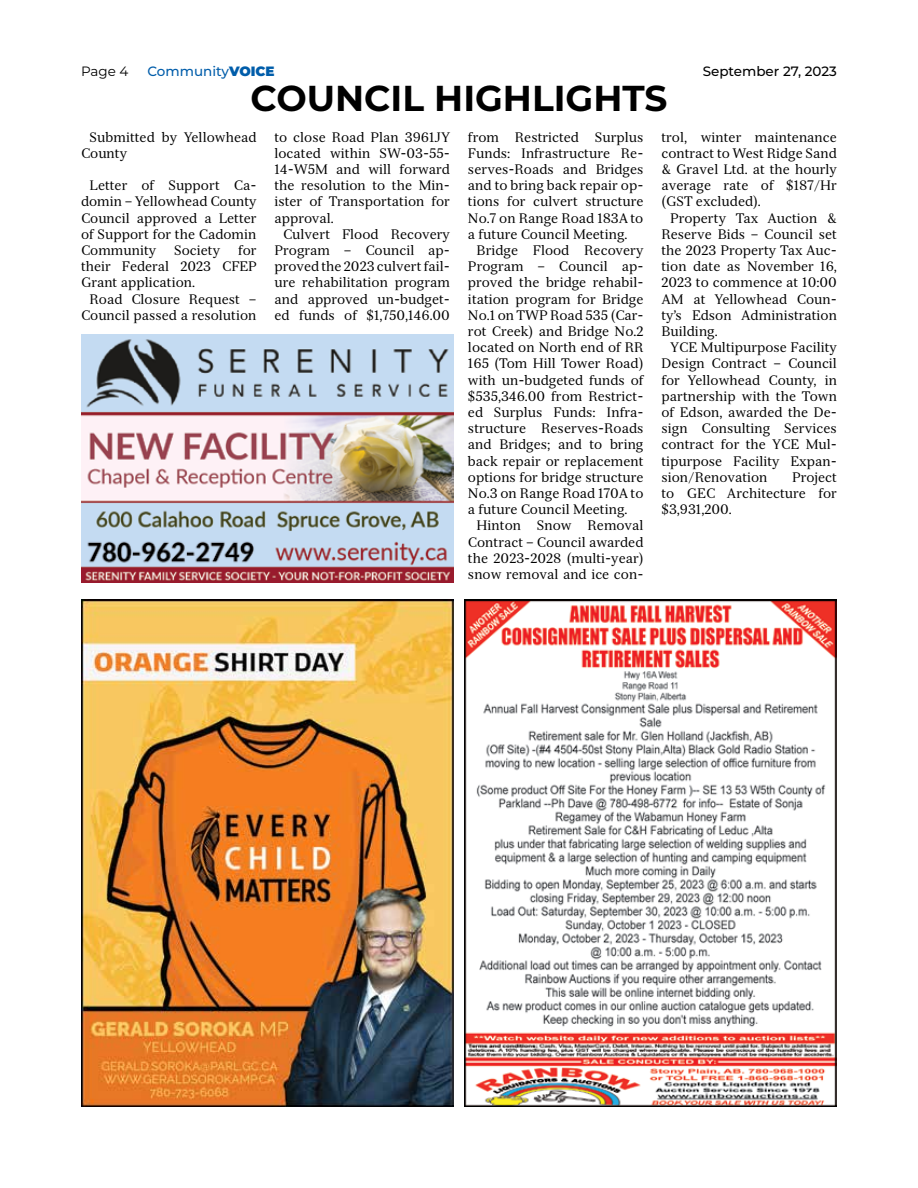
<style>
.page{position:relative;width:918px;height:1188px;background:#fff}
.page>*{position:absolute;margin:0;border:0;box-sizing:border-box;transform-origin:0 0}
.t1{font:700 36px "Montserrat";color:#000}
.t2{font:13.5px/16.2px "Serif 12 Beta";color:#000;text-align:justify}
.t3{font:500 13.5px "Montserrat";color:#000}
.t4{font:500 13.5px "Montserrat";color:#005daa}
.t5{font:13.5px "Montserrat";color:#000}
.s1{font-weight:900}
</style>
<div class="page">
<img style="left:464px;top:599px;width:373px;height:508px">
<img style="left:81px;top:599px;width:373px;height:508px">
<img style="left:81px;top:334px;width:373px;height:249px">
<p class="t5" style="left:81px;top:62px;width:49px">Page 4</p>
<p class="t4" style="left:147px;top:62px;width:129px">Community<span class="s1">VOICE</span></p>
<p class="t3" style="left:703px;top:62px;width:136px">September 27, 2023</p>
<h1 class="t1" style="left:251px;top:73px;width:415px">COUNCIL HIGH LIGHTS</h1>
<p class="t2" style="left:81px;top:129px;width:177px;text-indent:9px">Submitted by Yellowhead<br>County</p>
<p class="t2" style="left:81px;top:177px;width:177px;text-indent:9px">Letter of Support Ca&shy;domin – Yellowhead County Council approved a Letter of Support for the Cadomin Community</p>
<p class="t2" style="left:274px;top:129px;width:177px">to close Road Plan 3961JY located within SW-03-55- 14-W5M and will forward the resolution to the Min&shy;ister of Transportation for approval.</p>
<p class="t2" style="left:274px;top:226px;width:177px;text-indent:9px">Culvert Flood Recovery Program – Council ap&shy;proved the 2023 culvert fail&shy;ure rehabilitation program and approved un-budget&shy;ed funds of $1,750,146.00</p>
<p class="t2" style="left:468px;top:129px;width:177px">from Restricted Surplus Funds: Infrastructure Re&shy;serves-Roads and Bridges and to bring back repair op&shy;tions for culvert structure No.7 on Range Road 183A to a future Council Meeting.</p>
<p class="t2" style="left:468px;top:242px;width:177px;text-indent:9px">Bridge Flood Recovery Program – Council ap&shy;proved the bridge rehabil&shy;itation program for Bridge No.1 on TWP Road 535 (Car&shy;rot Creek) and Bridge No.2 located on North end of RR 165 (Tom Hill Tower Road) with un-budgeted funds of $535,346.00 from Restrict&shy;ed Surplus Funds: Infra&shy;structure Reserves-Roads and Bridges; and to bring back repair or replacement options for bridge structure No.3 on Range Road 170A to a future Council Meeting.</p>
<p class="t2" style="left:468px;top:518px;width:177px;text-indent:9px">Hinton Snow Removal Contract – Council awarded the 2023-2028 (multi-year) snow removal and ice con-</p>
<p class="t2" style="left:661px;top:129px;width:177px">trol, winter maintenance contract to West Ridge Sand &amp; Gravel Ltd. at the hourly average rate of $187/Hr (GST excluded).</p>
<p class="t2" style="left:661px;top:210px;width:177px;text-indent:9px">Property Tax Auction &amp; Reserve Bids – Council set the 2023 Property Tax Auc&shy;tion date as November 16, 2023 to commence at 10:00<br>AM at Yellowhead Coun&shy;ty’s Edson Administration Building.</p>
<p class="t2" style="left:661px;top:339px;width:177px;text-indent:9px">YCE Multipurpose Facility Design Contract – Council for Yellowhead County, in partnership with the Town of Edson, awarded the De&shy;sign Consulting Services contract for the YCE Mul&shy;tipurpose Facility Expan&shy;sion/Renovation</p>
<p class="t2" style="left:81px;top:242px;width:177px;text-indent:157px">for their Federal 2023 CFEP Grant application.</p>
<p class="t2" style="left:81px;top:291px;width:177px;text-align:right">Road Closure Request –<br>Council passed a resolution</p>
<p class="t2" style="left:174px;top:242px;width:47px">Society</p>
<p class="t2" style="left:661px;top:469px;width:177px;text-indent:131px">Project to GEC Architecture for $3,931,200.</p>
</div>
